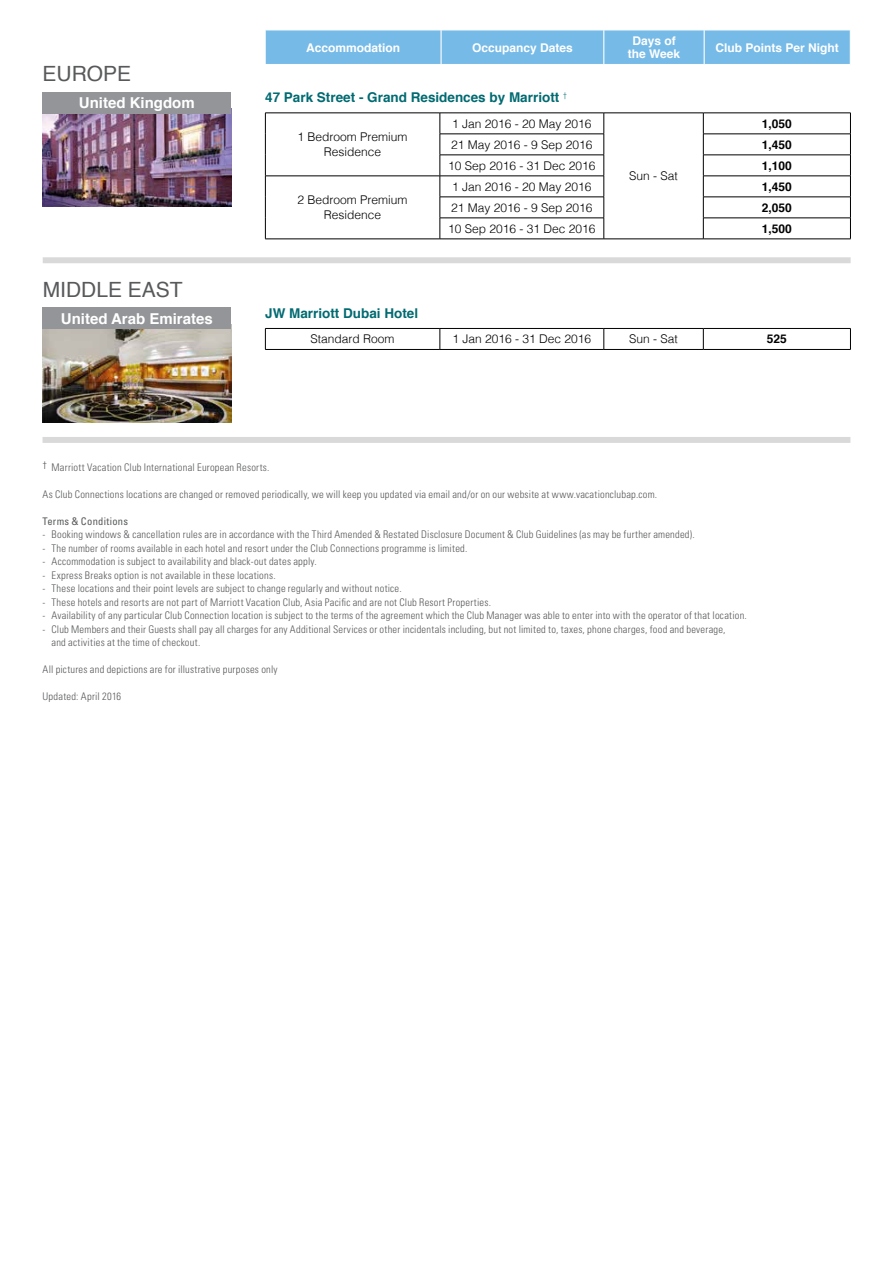
<style>
.page{position:relative;width:893px;height:1263px;background:#fff}
.page>*{position:absolute;margin:0;border:0;box-sizing:border-box;transform-origin:0 0}
.t1{font:21px "Helvetica";color:#58595b}
.t2{font:700 15px "Helvetica";color:#fff}
.t3{font:700 13.5px "Helvetica";color:#006a71}
.t4{font:300 12px/14.4px "Helvetica";color:#000;text-align:center}
.t5{font:700 12px/13.5px "Helvetica";color:#fff;text-align:center}
.t6{font:700 12px "Helvetica";color:#000}
.t7{font:300 condensed 10.5px/13.5px "Univers LT Std";letter-spacing:.02em;color:#58595b}
.t8{font:condensed 10.5px "Univers LT Std";letter-spacing:.025em;color:#58595b}
</style>
<div class="page">
<img style="left:43px;top:113px;width:188px;height:94px">
<div style="left:266px;top:31px;width:584px;height:33px;background:#76bae7"></div>
<hr style="left:440px;top:30px;width:2px;height:34px;background:#fff">
<hr style="left:603px;top:30px;width:1px;height:34px;background:#fff">
<hr style="left:704px;top:30px;width:1px;height:34px;background:#fff">
<div style="left:43px;top:92px;width:188px;height:21px;background:#939598"></div>
<hr style="left:265px;top:113px;width:175px;height:1px;background:#000">
<hr style="left:440px;top:113px;width:164px;height:1px;background:#000">
<hr style="left:604px;top:113px;width:99px;height:1px;background:#000">
<hr style="left:703px;top:113px;width:148px;height:1px;background:#000">
<hr style="left:440px;top:134px;width:164px;height:1px;background:#000">
<hr style="left:703px;top:134px;width:148px;height:1px;background:#000">
<hr style="left:440px;top:155px;width:164px;height:1px;background:#000">
<hr style="left:703px;top:155px;width:148px;height:1px;background:#000">
<hr style="left:265px;top:176px;width:175px;height:1px;background:#000">
<hr style="left:440px;top:176px;width:164px;height:1px;background:#000">
<hr style="left:703px;top:176px;width:148px;height:1px;background:#000">
<hr style="left:440px;top:197px;width:164px;height:1px;background:#000">
<hr style="left:703px;top:197px;width:148px;height:1px;background:#000">
<svg style="left:265px;top:113px;width:1px;height:126px"></svg>
<hr style="left:440px;top:218px;width:164px;height:1px;background:#000">
<svg style="left:440px;top:113px;width:1px;height:126px"></svg>
<svg style="left:604px;top:113px;width:1px;height:126px"></svg>
<hr style="left:703px;top:218px;width:148px;height:1px;background:#000">
<svg style="left:703px;top:113px;width:1px;height:126px"></svg>
<svg style="left:850px;top:113px;width:1px;height:126px"></svg>
<hr style="left:265px;top:239px;width:175px;height:1px;background:#000">
<hr style="left:440px;top:239px;width:164px;height:1px;background:#000">
<hr style="left:604px;top:239px;width:99px;height:1px;background:#000">
<hr style="left:703px;top:239px;width:148px;height:1px;background:#000">
<hr style="left:265px;top:328px;width:175px;height:1px;background:#000">
<svg style="left:265px;top:329px;width:1px;height:20px"></svg>
<hr style="left:440px;top:328px;width:164px;height:1px;background:#000">
<svg style="left:440px;top:329px;width:1px;height:20px"></svg>
<hr style="left:604px;top:328px;width:99px;height:1px;background:#000">
<svg style="left:604px;top:329px;width:1px;height:20px"></svg>
<hr style="left:703px;top:328px;width:148px;height:1px;background:#000">
<svg style="left:703px;top:329px;width:1px;height:20px"></svg>
<svg style="left:850px;top:329px;width:1px;height:20px"></svg>
<hr style="left:265px;top:349px;width:175px;height:1px;background:#000">
<hr style="left:440px;top:349px;width:164px;height:1px;background:#000">
<hr style="left:604px;top:349px;width:99px;height:1px;background:#000">
<hr style="left:703px;top:349px;width:148px;height:1px;background:#000">
<img style="left:43px;top:329px;width:188px;height:93px">
<div style="left:43px;top:308px;width:188px;height:21px;background:#939598"></div>
<div style="left:43px;top:437px;width:807px;height:6px;background:#d9d9d9"></div>
<div style="left:43px;top:257px;width:808px;height:6px;background:#d9d9d9"></div>
<h1 class="t1" style="left:43px;top:58px;width:90px">EUROPE</h1>
<h2 class="t2" style="left:79px;top:91px;width:117px">United Kingdom</h2>
<h1 class="t1" style="left:43px;top:274px;width:142px">MIDDLE EAST</h1>
<h2 class="t2" style="left:61px;top:307px;width:153px">United Arab Emirates</h2>
<p class="t5" style="left:306px;top:41px;width:96px">Accommodation</p>
<p class="t5" style="left:472px;top:41px;width:102px">Occupancy Dates</p>
<p class="t5" style="left:628px;top:34px;width:54px">Days of the Week</p>
<p class="t5" style="left:715px;top:41px;width:125px">Club Points Per Night</p>
<p class="t3" style="left:265px;top:86px;width:303px">47 Park Street - Grand Residences by Marriott <sup>†</sup></p>
<p class="t4" style="left:298px;top:129px;width:112px">1 Bedroom Premium<br>Residence</p>
<p class="t4" style="left:298px;top:192px;width:112px">2 Bedroom Premium<br>Residence</p>
<p class="t3" style="left:265px;top:302px;width:155px">JW Marriott Dubai Hotel</p>
<p class="t4" style="left:452px;top:115px;width:141px">1 Jan 2016 - 20 May 2016</p>
<p class="t6" style="left:762px;top:114px;width:32px">1,050</p>
<p class="t4" style="left:451px;top:136px;width:143px">21 May 2016 - 9 Sep 2016</p>
<p class="t6" style="left:762px;top:135px;width:32px">1,450</p>
<p class="t4" style="left:448px;top:157px;width:149px">10 Sep 2016 - 31 Dec 2016</p>
<p class="t6" style="left:762px;top:156px;width:32px">1,100</p>
<p class="t4" style="left:629px;top:168px;width:50px">Sun - Sat</p>
<p class="t4" style="left:452px;top:178px;width:141px">1 Jan 2016 - 20 May 2016</p>
<p class="t6" style="left:762px;top:177px;width:32px">1,450</p>
<p class="t4" style="left:451px;top:199px;width:143px">21 May 2016 - 9 Sep 2016</p>
<p class="t6" style="left:762px;top:198px;width:32px">2,050</p>
<p class="t4" style="left:448px;top:220px;width:149px">10 Sep 2016 - 31 Dec 2016</p>
<p class="t6" style="left:762px;top:219px;width:32px">1,500</p>
<p class="t4" style="left:311px;top:331px;width:86px">Standard Room</p>
<p class="t4" style="left:452px;top:331px;width:140px">1 Jan 2016 - 31 Dec 2016</p>
<p class="t4" style="left:629px;top:331px;width:50px">Sun - Sat</p>
<p class="t6" style="left:767px;top:330px;width:22px">525</p>
<p class="t7" style="left:43px;top:460px;width:229px">† Marriott Vacation Club International European Resorts.</p>
<p class="t7" style="left:43px;top:487px;width:616px">As Club Connections locations are changed or removed periodically, we will keep you updated via email and/or on our website at www.vacationclubap.com.</p>
<p class="t8" style="left:43px;top:514px;width:87px">Terms &amp; Conditions</p>
<p class="t7" style="left:43px;top:528px;width:654px">- Booking windows &amp; cancellation rules are in accordance with the Third Amended &amp; Restated Disclosure Document &amp; Club Guidelines (as may be further amended).</p>
<p class="t7" style="left:43px;top:541px;width:426px">- The number of rooms available in each hotel and resort under the Club Connections programme is limited.</p>
<p class="t7" style="left:43px;top:555px;width:276px">- Accommodation is subject to availability and black-out dates apply.</p>
<p class="t7" style="left:43px;top:568px;width:235px">- Express Breaks option is not available in these locations.</p>
<p class="t7" style="left:43px;top:582px;width:361px">- These locations and their point levels are subject to change regularly and without notice.</p>
<p class="t7" style="left:43px;top:595px;width:450px">- These hotels and resorts are not part of Marriott Vacation Club, Asia Pacific and are not Club Resort Properties.</p>
<p class="t7" style="left:43px;top:609px;width:706px">- Availability of any particular Club Connection location is subject to the terms of the agreement which the Club Manager was able to enter into with the operator of that location.</p>
<p class="t7" style="left:52px;top:622px;width:675px;text-indent:-9px">- Club Members and their Guests shall pay all charges for any Additional Services or other incidentals including, but not limited to, taxes, phone charges, food and beverage, and activities at the time of checkout.</p>
<p class="t7" style="left:43px;top:663px;width:237px">All pictures and depictions are for illustrative purposes only</p>
<p class="t7" style="left:43px;top:690px;width:80px">Updated: April 2016</p>
</div>
